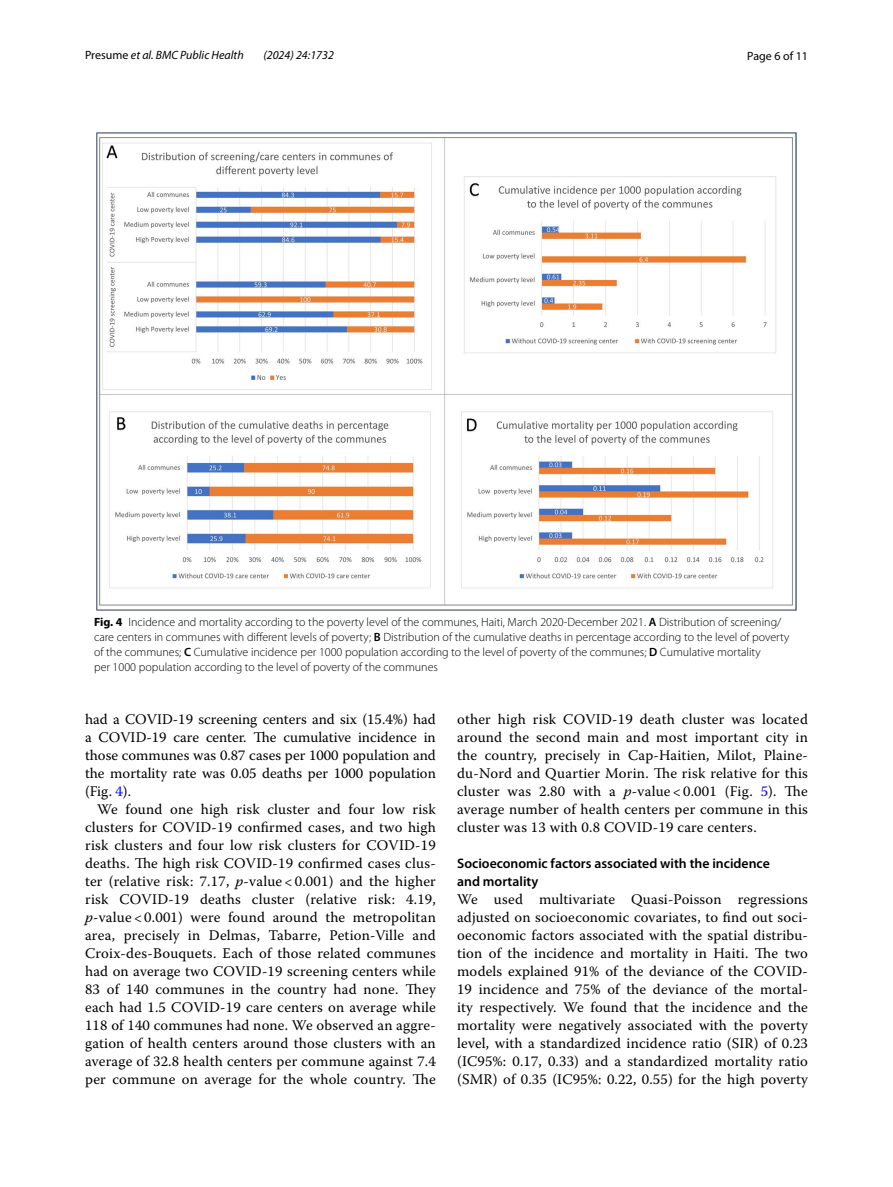
<style>
.page{position:relative;width:893px;height:1187px;background:#fff}
.page>*{position:absolute;margin:0;border:0;box-sizing:border-box;transform-origin:0 0}
.t1{font:14.7px/18px "Warnock Pro";letter-spacing:.01em;color:#000;text-align:justify}
.t2{font:600 13.8px/18px "Myriad Pro";color:#000}
.t3{font:300 12px/15px "Myriad Pro";color:#000}
.t4{font:italic 12px "Myriad Pro";color:#000}
.t5{font:12px "Myriad Pro";color:#000}
.s1{font-style:normal}
.s2{font-weight:700}
.s3{font-weight:600}
.s4{color:#00f}
.s5{font-style:italic}
</style>
<div class="page">
<img style="left:96px;top:133px;width:701px;height:477px">
<p class="t4" style="left:85px;top:48px;width:160px"><span class="s1">Presume</span> et al. BMC Public Health</p>
<p class="t4" style="left:263px;top:48px;width:72px">(2024) 24:1732</p>
<p class="t5" style="left:747px;top:48px;width:62px">Page 6 of 11</p>
<p class="t3" style="left:94px;top:614px;width:697px"><span class="s2">Fig. 4</span> Incidence and mortality according to the poverty level of the communes, Haiti, March 2020-December 2021. <span class="s3">A</span> Distribution of screening/ care centers in communes with different levels of poverty; <span class="s3">B</span> Distribution of the cumulative deaths in percentage according to the level of poverty of the communes; <span class="s3">C</span> Cumulative incidence per 1000 population according to the level of poverty of the communes; <span class="s3">D</span> Cumulative mortality<br>per 1000 population according to the level of poverty of the communes</p>
<p class="t1" style="left:85px;top:710px;width:352px">had a COVID-19 screening centers and six (15.4%) had a COVID-19 care center. The cumulative incidence in those communes was 0.87 cases per 1000 population and the mortality rate was 0.05 deaths per 1000 population (Fig. <span class="s4">4</span>).</p>
<p class="t1" style="left:85px;top:800px;width:352px;text-indent:12px">We found one high risk cluster and four low risk clusters for COVID-19 confirmed cases, and two high risk clusters and four low risk clusters for COVID-19 deaths. The high risk COVID-19 confirmed cases clus&shy;ter (relative risk: 7.17, <span class="s5">p</span>-value &lt; 0.001) and the higher risk COVID-19 deaths cluster (relative risk: 4.19, <span class="s5">p</span>-value &lt; 0.001) were found around the metropolitan area, precisely in Delmas, Tabarre, Petion-Ville and Croix-des-Bouquets. Each of those related communes had on average two COVID-19 screening centers while 83 of 140 communes in the country had none. They each had 1.5 COVID-19 care centers on average while 118 of 140 communes had none. We observed an aggre&shy;gation of health centers around those clusters with an average of 32.8 health centers per commune against 7.4 per commune on average for the whole country. The</p>
<p class="t1" style="left:457px;top:710px;width:352px">other high risk COVID-19 death cluster was located around the second main and most important city in the country, precisely in Cap-Haitien, Milot, Plaine&shy;du-Nord and Quartier Morin. The risk relative for this cluster was 2.80 with a <span class="s5">p</span>-value &lt; 0.001 (Fig. <span class="s4">5</span>). The average number of health centers per commune in this cluster was 13 with 0.8 COVID-19 care centers.</p>
<p class="t2" style="left:457px;top:854px;width:314px">Socioeconomic factors associated with the incidence and mortality</p>
<p class="t1" style="left:457px;top:890px;width:352px">We used multivariate Quasi-Poisson regressions adjusted on socioeconomic covariates, to find out soci&shy;oeconomic factors associated with the spatial distribu&shy;tion of the incidence and mortality in Haiti. The two models explained 91% of the deviance of the COVID-19 incidence and 75% of the deviance of the mortal&shy;ity respectively. We found that the incidence and the mortality were negatively associated with the poverty level, with a standardized incidence ratio (SIR) of 0.23 (IC95%: 0.17, 0.33) and a standardized mortality ratio (SMR) of 0.35 (IC95%: 0.22, 0.55) for the high poverty</p>
</div>
